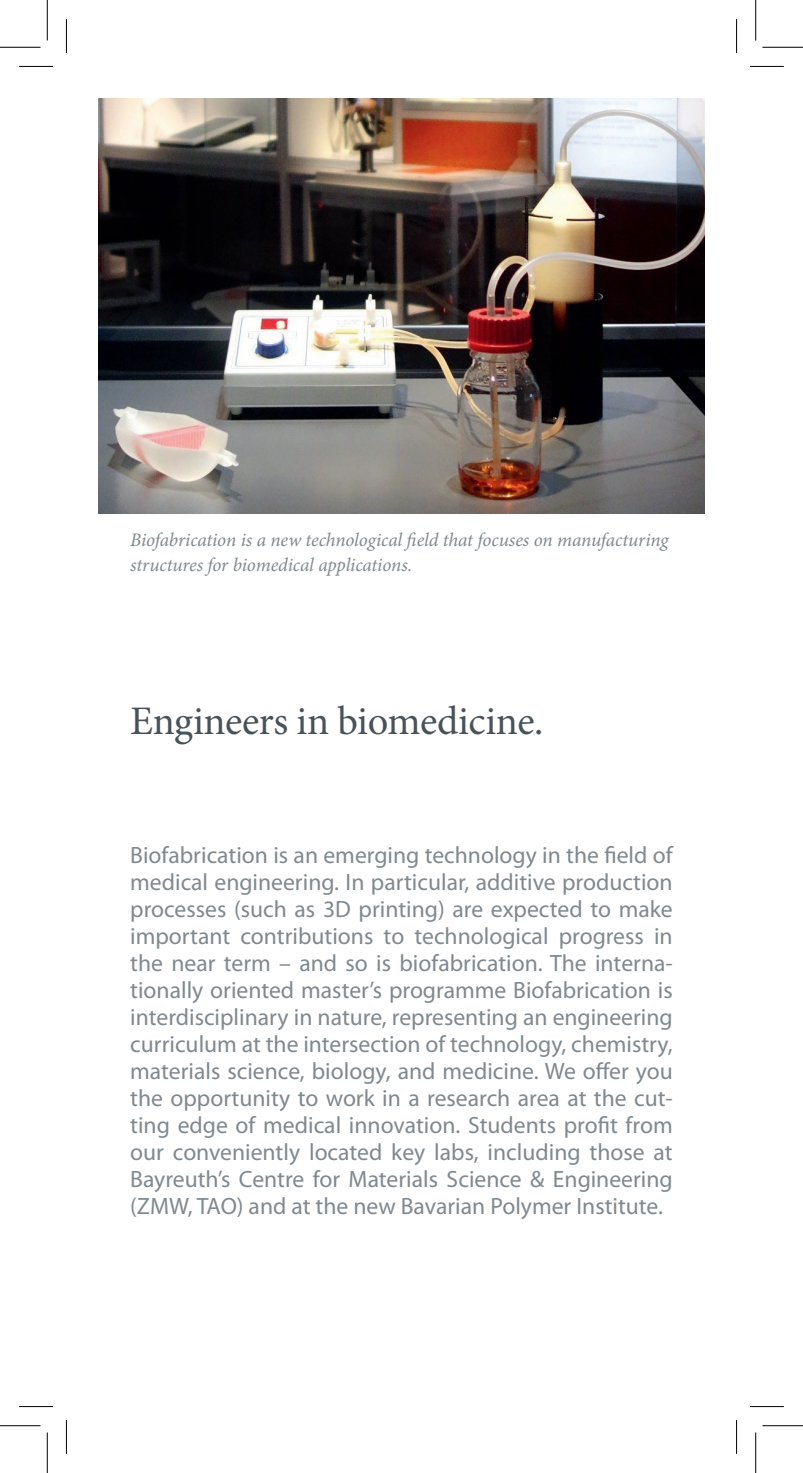
<style>
.page{position:relative;width:803px;height:1473px;background:#fff}
.page>*{position:absolute;margin:0;border:0;box-sizing:border-box;transform-origin:0 0}
.t1{font:40.5px "Minion Pro";letter-spacing:-.01em;color:#475359}
.t2{font:23.62px/27px "Myriad Pro";color:#7f898f;text-align:justify}
.t3{font:italic 19.12px/24.8px "Minion Pro";letter-spacing:-.01em;color:#7f898f}
</style>
<div class="page">
<img style="left:98px;top:98px;width:606px;height:415px">
<hr style="left:19px;top:66px;width:34px;height:1px;background:#000">
<hr style="left:750px;top:66px;width:33px;height:1px;background:#000">
<hr style="left:19px;top:1405px;width:34px;height:1px;background:#000">
<hr style="left:750px;top:1405px;width:33px;height:1px;background:#000">
<hr style="left:66px;top:19px;width:1px;height:34px;background:#000">
<hr style="left:66px;top:1419px;width:1px;height:34px;background:#000">
<hr style="left:736px;top:19px;width:1px;height:34px;background:#000">
<hr style="left:736px;top:1419px;width:1px;height:34px;background:#000">
<hr style="left:0;top:47px;width:40px;height:1px;background:#000">
<hr style="left:762px;top:47px;width:40px;height:1px;background:#000">
<hr style="left:0;top:1425px;width:40px;height:1px;background:#000">
<hr style="left:762px;top:1425px;width:40px;height:1px;background:#000">
<hr style="left:47px;top:0;width:1px;height:40px;background:#000">
<hr style="left:47px;top:1432px;width:1px;height:40px;background:#000">
<hr style="left:755px;top:0;width:1px;height:40px;background:#000">
<hr style="left:755px;top:1432px;width:1px;height:40px;background:#000">
<p class="t3" style="left:130px;top:527px;width:539px">Biofabrication is a new technological field that focuses on manufacturing structures for biomedical applications.</p>
<h1 class="t1" style="left:130px;top:694px;width:414px">Engineers in biomedicine.</h1>
<p class="t2" style="left:130px;top:840px;width:544px">Biofabrication is an emerging technology in the field of medical engineering. In particular, additive production processes (such as 3D printing) are expected to make important contributions to technological progress in the near term – and so is biofabrication. The interna&shy;tionally oriented master’s programme Biofabrication is interdisciplinary in nature, representing an engineering curriculum at the intersection of technology, chemistry, materials science, biology, and medicine. We offer you the opportunity to work in a research area at the cut&shy;ting edge of medical innovation. Students profit from our conveniently located key labs, including those at Bayreuth’s Centre for Materials Science &amp; Engineering (ZMW, TAO) and at the new Bavarian Polymer Institute.</p>
</div>
